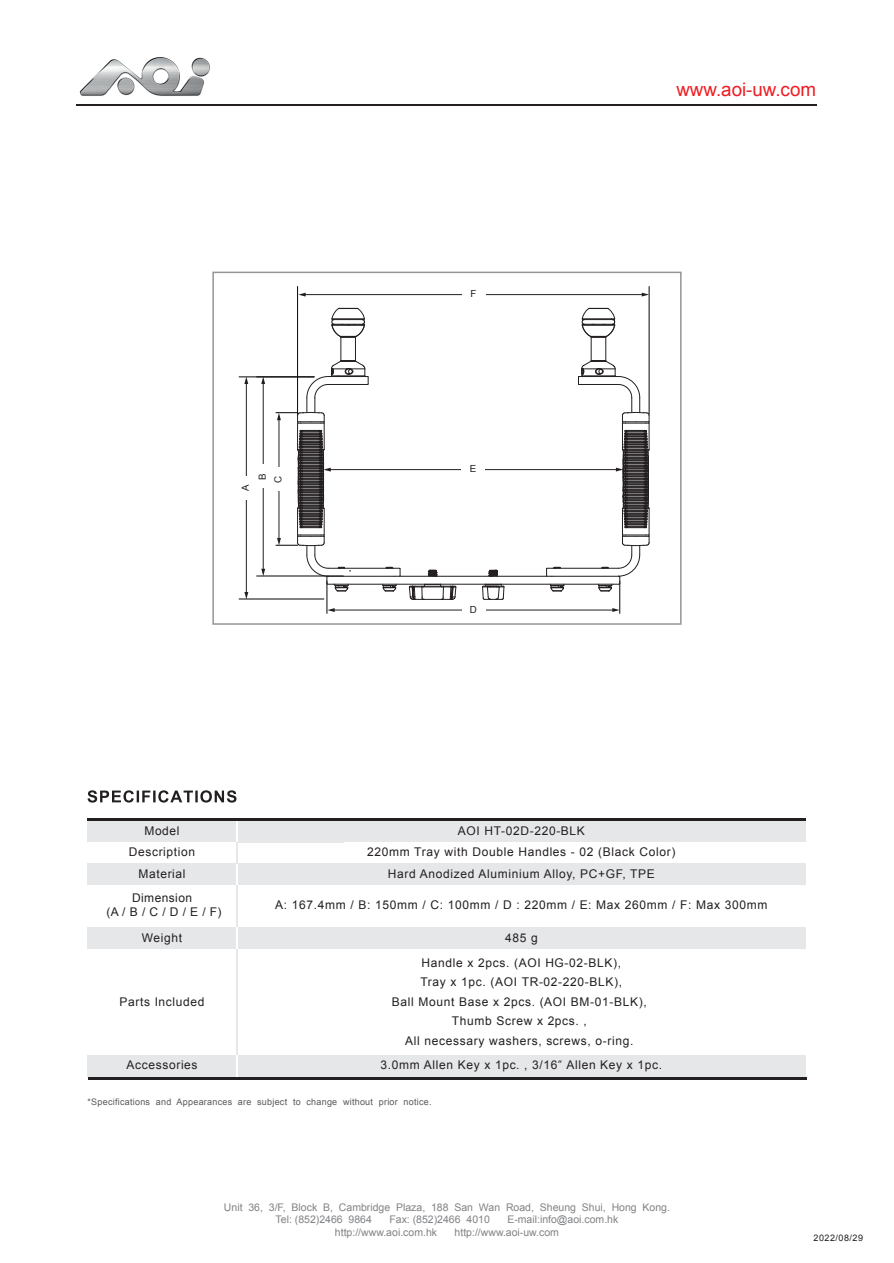
<style>
.page{position:relative;width:894px;height:1263px;background:#fff}
.page>*{position:absolute;margin:0;border:0;box-sizing:border-box;transform-origin:0 0}
.t1{font:18.75px "Arial";color:#ee1d23}
.t2{font:12px/19.5px "Arial";letter-spacing:.055em;color:#231f20;text-align:center}
.t3{font:12px/14.4px "Arial";letter-spacing:.035em;color:#231f20;text-align:center}
.t4{font:10.5px/12.6px "Arial";color:#808285}
.t5{font:9.75px/15.8px "Arial";color:#231f20;text-align:center}
.t6{font:9px "Arial";letter-spacing:.03em;color:#57585a}
.t7{font:9px "Arial";letter-spacing:.055em;color:#231f20}
.s1{font-family:"Avant Garde IT Cby BT"}
</style>
<div class="page">
<div style="left:88px;top:821px;width:149px;height:21px;background:#e6e7e9"></div>
<div style="left:237px;top:821px;width:569px;height:21px;background:#e6e7e9"></div>
<div style="left:88px;top:864px;width:149px;height:21px;background:#e6e7e9"></div>
<div style="left:237px;top:864px;width:569px;height:21px;background:#e6e7e9"></div>
<svg style="left:88px;top:790px;width:148px;height:13px"></svg>
<div style="left:88px;top:928px;width:149px;height:21px;background:#e6e7e9"></div>
<div style="left:237px;top:928px;width:569px;height:21px;background:#e6e7e9"></div>
<hr style="left:236px;top:821px;width:2px;height:21px;background:#fff">
<hr style="left:236px;top:864px;width:2px;height:21px;background:#fff">
<hr style="left:236px;top:842px;width:2px;height:22px;background:#e6e7e9">
<hr style="left:236px;top:885px;width:2px;height:43px;background:#e6e7e9">
<hr style="left:236px;top:949px;width:2px;height:106px;background:#e6e7e9">
<hr style="left:88px;top:818px;width:718px;height:3px;background:#231f20">
<div style="left:88px;top:1056px;width:149px;height:21px;background:#e6e7e9"></div>
<div style="left:237px;top:1056px;width:569px;height:21px;background:#e6e7e9"></div>
<hr style="left:88px;top:1077px;width:718px;height:3px;background:#231f20">
<hr style="left:246px;top:383px;width:1px;height:210px;background:#231f20">
<svg style="left:244px;top:378px;width:4px;height:6px"></svg>
<svg style="left:244px;top:592px;width:4px;height:7px"></svg>
<div style="left:239px;top:476px;width:13px;height:24px;background:#fff"></div>
<hr style="left:333px;top:610px;width:281px;height:1px;background:#231f20">
<svg style="left:612px;top:608px;width:8px;height:4px"></svg>
<svg style="left:328px;top:608px;width:7px;height:4px"></svg>
<div style="left:462px;top:603px;width:23px;height:13px;background:#fff"></div>
<hr style="left:329px;top:469px;width:288px;height:1px;background:#231f20">
<div style="left:462px;top:463px;width:23px;height:12px;background:#fff"></div>
<hr style="left:304px;top:294px;width:339px;height:1px;background:#231f20">
<svg style="left:642px;top:293px;width:7px;height:4px"></svg>
<svg style="left:298px;top:293px;width:8px;height:4px"></svg>
<div style="left:462px;top:288px;width:23px;height:12px;background:#fff"></div>
<hr style="left:263px;top:383px;width:1px;height:187px;background:#231f20">
<svg style="left:261px;top:378px;width:4px;height:6px"></svg>
<svg style="left:261px;top:569px;width:4px;height:7px"></svg>
<div style="left:256px;top:465px;width:13px;height:23px;background:#fff"></div>
<hr style="left:327px;top:581px;width:1px;height:32px;background:#050504">
<hr style="left:620px;top:581px;width:1px;height:32px;background:#050504">
<hr style="left:257px;top:576px;width:86px;height:1px;background:#050504">
<hr style="left:239px;top:599px;width:85px;height:1px;background:#050504">
<hr style="left:239px;top:377px;width:75px;height:1px;background:#050504">
<hr style="left:297px;top:287px;width:1px;height:129px;background:#050504">
<hr style="left:649px;top:286px;width:1px;height:128px;background:#050504">
<hr style="left:236px;top:1056px;width:2px;height:21px;background:#fff">
<hr style="left:236px;top:928px;width:2px;height:21px;background:#fff">
<hr style="left:395px;top:576px;width:156px;height:1px;background:#231f20">
<hr style="left:334px;top:584px;width:279px;height:1px;background:#231f20">
<svg style="left:383px;top:584px;width:14px;height:8px"></svg>
<svg style="left:550px;top:584px;width:15px;height:8px"></svg>
<svg style="left:546px;top:567px;width:15px;height:10px"></svg>
<hr style="left:553px;top:568px;width:65px;height:1px;background:#231f20">
<hr style="left:553px;top:576px;width:65px;height:1px;background:#231f20">
<hr style="left:328px;top:576px;width:65px;height:1px;background:#231f20">
<hr style="left:328px;top:568px;width:65px;height:1px;background:#231f20">
<svg style="left:386px;top:567px;width:15px;height:10px"></svg>
<svg style="left:276px;top:308px;width:93px;height:284px"></svg>
<svg style="left:578px;top:308px;width:72px;height:284px"></svg>
<svg style="left:489px;top:570px;width:9px;height:7px"></svg>
<svg style="left:428px;top:570px;width:10px;height:7px"></svg>
<svg style="left:482px;top:584px;width:22px;height:16px"></svg>
<svg style="left:409px;top:584px;width:47px;height:16px"></svg>
<div style="left:212px;top:272px;width:470px;height:353px;border:2px solid #939598"></div>
<hr style="left:76px;top:105px;width:741px;height:1px;background:#231f20">
<img style="left:76px;top:57px;width:154px;height:48px">
<p class="t5" style="left:238px;top:491px;width:8px;rotate:-90deg">A</p>
<p class="t5" style="left:255px;top:483px;width:11px;rotate:-90deg">B<br>C</p>
<p class="t5" style="left:470px;top:286px;width:7px">F</p>
<p class="t5" style="left:470px;top:461px;width:8px">E</p>
<p class="t5" style="left:470px;top:601px;width:9px">D</p>
<h1 class="t1" style="left:676px;top:77px;width:141px">www.aoi-uw.com</h1>
<p class="t2" style="left:144px;top:821px;width:37px">Model</p>
<p class="t2" style="left:458px;top:821px;width:129px">AOI HT-02D-220-BLK</p>
<p class="t2" style="left:129px;top:842px;width:68px;line-height:21.3px">Description<br>Material</p>
<p class="t2" style="left:367px;top:842px;width:310px;line-height:21.3px">220mm Tray with Double Handles - 02 (Black Color)<br>Hard Anodized Aluminium Alloy, PC+GF, TPE</p>
<p class="t2" style="left:275px;top:895px;width:494px">A: 167.4mm / B: 150mm / C: 100mm / D : 220mm / E: Max 260mm / F: Max 300mm</p>
<p class="t3" style="left:106px;top:891px;width:117px">Dimension<br>(A / B / C / D / E / F)</p>
<p class="t2" style="left:142px;top:928px;width:42px">Weight</p>
<p class="t2" style="left:505px;top:928px;width:34px">485 g</p>
<p class="t2" style="left:119px;top:992px;width:87px">Parts Included</p>
<p class="t2" style="left:392px;top:953px;width:257px">Handle x 2pcs. (AOI HG-02-BLK),<br>Tray x 1pc. (AOI TR-02-220-BLK),<br>Ball Mount Base x 2pcs. (AOI BM-01-BLK), Thumb Screw x 2pcs. ,<br>All necessary washers, screws, o-ring.</p>
<p class="t2" style="left:126px;top:1056px;width:73px">Accessories</p>
<p class="t2" style="left:380px;top:1056px;width:283px">3.0mm Allen Key x 1pc. , 3/16<span class="s1">”</span> Allen Key x 1pc.</p>
<p class="t6" style="left:88px;top:1096px;width:346px">*Specifications and Appearances are subject to change without prior notice.</p>
<p class="t4" style="left:276px;top:1201px;width:396px;text-indent:-52px">Unit 36, 3/F, Block B, Cambridge Plaza, 188 San Wan Road, Sheung Shui, Hong Kong.<br>Tel: (852)2466 9864</p>
<p class="t4" style="left:389px;top:1214px;width:102px">Fax: (852)2466 4010</p>
<p class="t4" style="left:507px;top:1214px;width:113px">E-mail:info@aoi.com.hk</p>
<p class="t4" style="left:335px;top:1226px;width:104px">http://www.aoi.com.hk</p>
<p class="t4" style="left:455px;top:1226px;width:106px">http://www.aoi-uw.com</p>
<p class="t7" style="left:814px;top:1232px;width:51px">2022/08/29</p>
</div>
